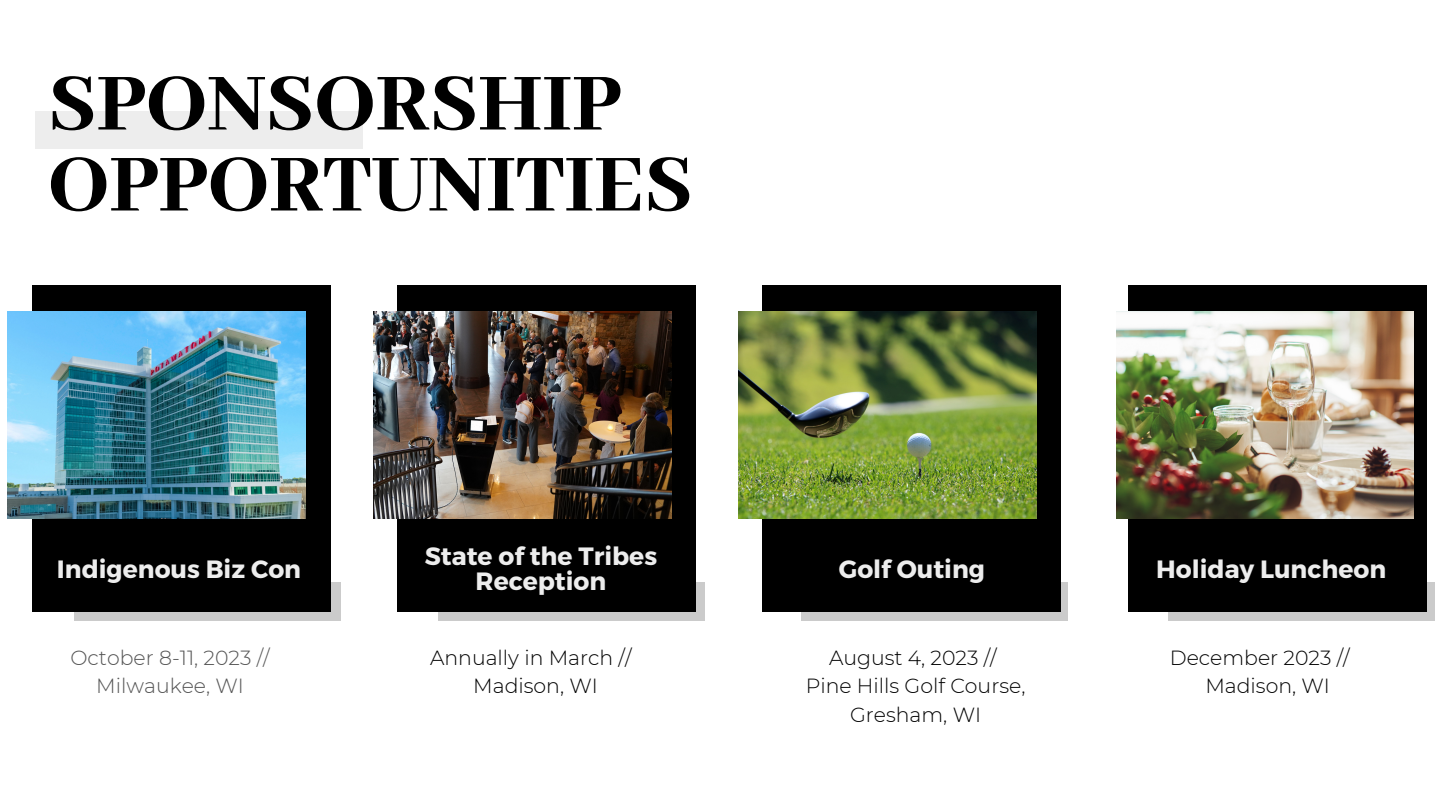
<style>
.page{position:relative;width:1440px;height:810px;background:#fff}
.page>*{position:absolute;margin:0;border:0;box-sizing:border-box;transform-origin:0 0}
.t1{font:800 89.6px "Abhaya Libre";color:#000}
.t2{font:700 25px/25.5px "Montserrat";color:#ededed;text-align:center}
.t3{font:300 20.4px/28.2px "Montserrat";color:#000;text-align:center}
.t4{font:300 20.4px/28.2px "Montserrat";color:#545454;text-align:center}
</style>
<div class="page">
<div style="left:75px;top:583px;width:266px;height:38px;background:#cbcbcb"></div>
<div style="left:32px;top:285px;width:299px;height:327px;background:#000"></div>
<div style="left:35px;top:111px;width:328px;height:37px;background:#ededed"></div>
<img style="left:8px;top:312px;width:298px;height:207px">
<div style="left:438px;top:583px;width:266px;height:38px;background:#cbcbcb"></div>
<div style="left:397px;top:285px;width:299px;height:327px;background:#000"></div>
<img style="left:374px;top:312px;width:298px;height:207px">
<div style="left:801px;top:583px;width:266px;height:38px;background:#cbcbcb"></div>
<div style="left:762px;top:285px;width:299px;height:327px;background:#000"></div>
<img style="left:739px;top:312px;width:298px;height:207px">
<div style="left:1169px;top:582px;width:266px;height:39px;background:#cbcbcb"></div>
<div style="left:1128px;top:285px;width:299px;height:327px;background:#000"></div>
<img style="left:1116px;top:312px;width:298px;height:207px">
<p class="t1" style="left:48px;top:54px;width:575px">SPONSORSHIP</p>
<p class="t1" style="left:48px;top:135px;width:646px">OPPORTUNITIES</p>
<p class="t2" style="left:57px;top:555px;width:246px">Indigenous Biz Con</p>
<p class="t4" style="left:70px;top:644px;width:201px">October 8-11, 2023 //<br>Milwaukee, WI</p>
<p class="t2" style="left:425px;top:542px;width:234px">State of the Tribes<br>Reception</p>
<p class="t3" style="left:430px;top:644px;width:203px">Annually in March //<br>Madison, WI</p>
<p class="t2" style="left:839px;top:555px;width:148px">Golf Outing</p>
<p class="t3" style="left:829px;top:644px;width:169px">August 4, 2023 //</p>
<p class="t3" style="left:806px;top:672px;width:221px">Pine Hills Golf Course,<br>Gresham, WI</p>
<p class="t2" style="left:1156px;top:555px;width:231px">Holiday Luncheon</p>
<p class="t3" style="left:1205px;top:644px;width:146px;text-align:left;text-indent:-36px">December 2023 //<br>Madison, WI</p>
</div>
